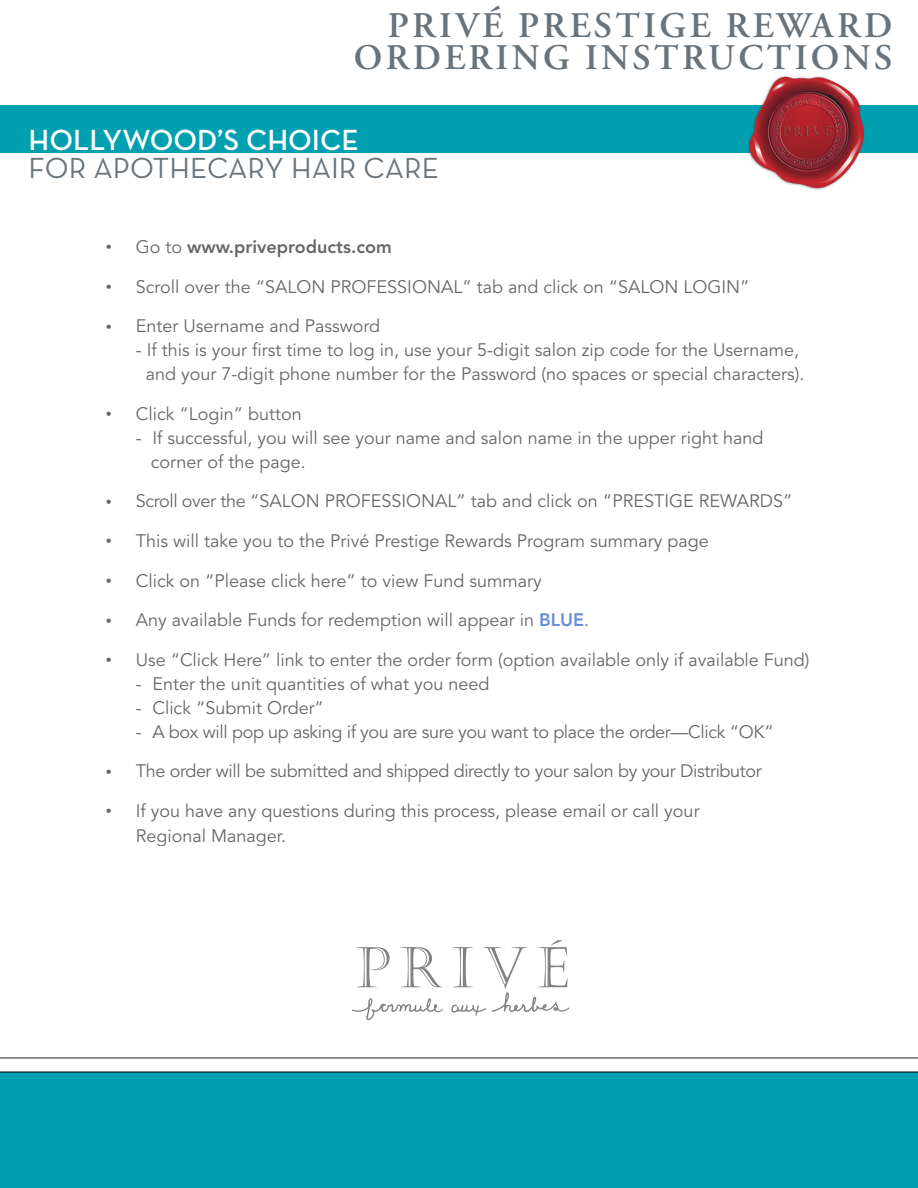
<style>
.page{position:relative;width:918px;height:1188px;background:#fff}
.page>*{position:absolute;margin:0;border:0;box-sizing:border-box;transform-origin:0 0}
.t1{font:600 36px/31.5px "Adobe Garamond Pro";letter-spacing:.095em;color:#68737c;text-align:right}
.t2{font:29.7px "Neutraface Text";color:#6a747b}
.t3{font:600 29.7px "Neutraface Text";color:#fff}
.t4{font:18px/24px "Avenir";color:#000}
.t5{font:18px "Avenir";letter-spacing:-.02em;color:#000}
.t6{font:800 18px "Avenir";color:#000}
.s1{font-weight:400;font-size:12px}
.s2{font-weight:400}
.s3{font-size:12px}
.s4{font-weight:800;color:#0040c2}
</style>
<div class="page">
<svg style="left:352px;top:998px;width:91px;height:22px"></svg>
<svg style="left:356px;top:947px;width:34px;height:40px"></svg>
<svg style="left:401px;top:947px;width:41px;height:40px"></svg>
<svg style="left:451px;top:940px;width:118px;height:76px"></svg>
<div style="left:0;top:105px;width:918px;height:48px;background:#00a0b0"></div>
<hr style="left:0;top:1057px;width:918px;height:2px;background:#000">
<img style="left:747px;top:76px;width:117px;height:114px">
<div style="left:0;top:1072px;width:918px;height:116px;background:#00a0b0"></div>
<h1 class="t1" style="left:354px;top:11px;width:540px">PRIVÉ PRESTIGE REWARD<br>ORDERING INSTRUCTIONS</h1>
<h2 class="t3" style="left:29px;top:122px;width:332px">HOLLYWOOD’S CHOICE</h2>
<h2 class="t2" style="left:29px;top:149px;width:412px">FOR APOTHECARY HAIR CARE</h2>
<p class="t6" style="left:106px;top:236px;width:287px"><span class="s1">•</span> <span class="s2">Go to</span> www.priveproducts.com</p>
<p class="t4" style="left:106px;top:275px;width:645px"><span class="s3">•</span> Scroll over the “SALON PROFESSIONAL” tab and click on “SALON LOGIN”</p>
<p class="t4" style="left:106px;top:314px;width:276px"><span class="s3">•</span> Enter Username and Password</p>
<p class="t4" style="left:136px;top:338px;width:670px;text-align:center">- If this is your first time to log in, use your 5-digit salon zip code for the Username, and your 7-digit phone number for the Password (no spaces or special characters).</p>
<p class="t4" style="left:106px;top:402px;width:197px"><span class="s3">•</span> Click “Login” button</p>
<p class="t4" style="left:151px;top:426px;width:614px;text-indent:-15px">- If successful, you will see your name and salon name in the upper right hand corner of the page.</p>
<p class="t4" style="left:106px;top:490px;width:688px"><span class="s3">•</span> Scroll over the “SALON PROFESSIONAL” tab and click on “PRESTIGE REWARDS”</p>
<p class="t4" style="left:106px;top:529px;width:604px"><span class="s3">•</span> This will take you to the Privé Prestige Rewards Program summary page</p>
<p class="t4" style="left:106px;top:569px;width:438px"><span class="s3">•</span> Click on “Please click here” to view Fund summary</p>
<p class="t4" style="left:106px;top:608px;width:485px"><span class="s3">•</span> Any available Funds for redemption will appear in <span class="s4">BLUE</span>.</p>
<p class="t4" style="left:106px;top:648px;width:705px"><span class="s3">•</span> Use “Click Here” link to enter the order form (option available only if available Fund)</p>
<p class="t4" style="left:136px;top:672px;width:355px">- Enter the unit quantities of what you need</p>
<p class="t4" style="left:136px;top:696px;width:190px">- Click “Submit Order”</p>
<p class="t5" style="left:136px;top:721px;width:639px">- A box will pop up asking if you are sure you want to place the order—Click “OK”</p>
<p class="t5" style="left:106px;top:761px;width:658px"><span class="s3">•</span> The order will be submitted and shipped directly to your salon by your Distributor</p>
<p class="t4" style="left:136px;top:799px;width:565px;line-height:24.6px;text-indent:-30px"><span class="s3">•</span> If you have any questions during this process, please email or call your<br>Regional Manager.</p>
</div>
